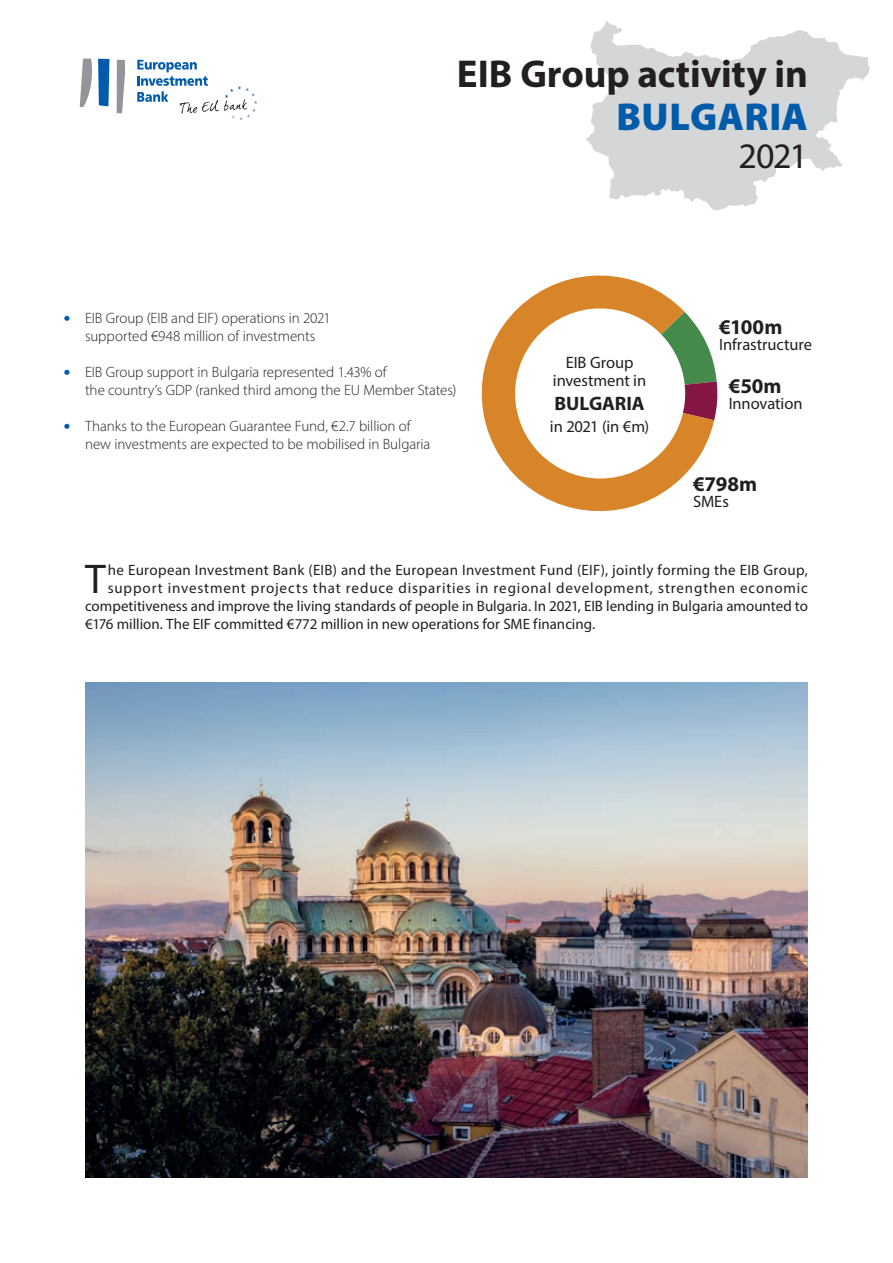
<style>
.page{position:relative;width:893px;height:1263px;background:#fff}
.page>*{position:absolute;margin:0;border:0;box-sizing:border-box;transform-origin:0 0}
._01_TEXTE_COURANT-LE{font:41.7px "Myriad Pro";color:#231f20}
.t1{font:700 39px "Myriad Pro";letter-spacing:-.005em;color:#231f20}
.t2{font:900 39px "Myriad Pro";letter-spacing:.01em;color:#015bab}
.t3{font:36px "Myriad Pro";color:#231f20}
.SOMME_GRAPH{font:700 21px "Myriad Pro";color:#231f20}
.TEXTE_INTERIEUR_GRAP{font:700 19.5px "Myriad Pro";letter-spacing:-.01em;color:#231f20}
.TEXTE_INTERIEUR_GRAP-2{font:16.5px/18px "Myriad Pro";letter-spacing:-.005em;color:#231f20;text-align:center}
.TEXTE_GRAPH{font:16.5px "Myriad Pro";letter-spacing:-.005em;color:#231f20}
.t4{font:300 15px/18px "Myriad Pro";letter-spacing:-.005em;color:#231f20}
._01_TEXTE_COURANT-LE-2{font:15px "Myriad Pro";letter-spacing:.015em;color:#231f20}
._01_TEXTE_COURANT-LE-3{font:15px "Myriad Pro";letter-spacing:.055em;color:#231f20}
.s1{font-weight:900;font-size:18px;color:#015bab}
</style>
<div class="page">
<svg style="left:586px;top:21px;width:284px;height:190px;fill:#d5d6d8"></svg>
<svg style="left:80px;top:59px;width:12px;height:48px"></svg>
<svg style="left:98px;top:59px;width:11px;height:47px"></svg>
<svg style="left:117px;top:60px;width:8px;height:53px"></svg>
<svg style="left:137px;top:60px;width:120px;height:60px"></svg>
<img style="left:85px;top:683px;width:723px;height:495px">
<svg style="left:714px;top:365px;width:4px;height:55px"></svg>
<svg style="left:481px;top:275px;width:233px;height:237px;fill:#d88529"></svg>
<div style="left:515px;top:308px;width:170px;height:170px;background:#fff;border-radius:50%"></div>
<h2 class="t1" style="left:457px;top:48px;width:352px">EIB Group activity in</h2>
<h2 class="t2" style="left:616px;top:91px;width:193px">BULGARIA</h2>
<h3 class="t3" style="left:739px;top:133px;width:71px">2021</h3>
<p class="t4" style="left:64px;top:309px;width:269px;text-align:center"><span class="s1">•</span> EIB Group (EIB and EIF) operations in 2021 supported €948 million of investments</p>
<p class="t4" style="left:85px;top:363px;width:373px;text-indent:-21px"><span class="s1">•</span> EIB Group support in Bulgaria represented 1.43% of<br>the country’s GDP (ranked third among the EU Member States)</p>
<p class="t4" style="left:85px;top:417px;width:347px;text-indent:-21px"><span class="s1">•</span> Thanks to the European Guarantee Fund, €2.7 billion of new investments are expected to be mobilised in Bulgaria</p>
<p class="TEXTE_INTERIEUR_GRAP-2" style="left:553px;top:353px;width:95px">EIB Group investment in</p>
<p class="TEXTE_INTERIEUR_GRAP" style="left:554px;top:390px;width:92px">BULGARIA</p>
<p class="TEXTE_INTERIEUR_GRAP-2" style="left:550px;top:417px;width:101px">in 2021 (in €m)</p>
<p class="SOMME_GRAPH" style="left:719px;top:313px;width:65px">€100m</p>
<p class="TEXTE_GRAPH" style="left:719px;top:335px;width:94px">Infrastructure</p>
<p class="SOMME_GRAPH" style="left:729px;top:372px;width:54px">€50m</p>
<p class="TEXTE_GRAPH" style="left:729px;top:393px;width:75px">Innovation</p>
<p class="SOMME_GRAPH" style="left:693px;top:470px;width:66px">€798m</p>
<p class="TEXTE_GRAPH" style="left:693px;top:492px;width:37px">SMEs</p>
<p class="_01_TEXTE_COURANT-LE" style="left:85px;top:553px;width:22px">T</p>
<p class="_01_TEXTE_COURANT-LE-2" style="left:108px;top:561px;width:701px">he European Investment Bank (EIB) and the European Investment Fund (EIF), jointly forming the EIB Group,</p>
<p class="_01_TEXTE_COURANT-LE-3" style="left:108px;top:579px;width:701px">support investment projects that reduce disparities in regional development, strengthen economic</p>
<p class="_01_TEXTE_COURANT-LE-2" style="left:85px;top:597px;width:724px">competitiveness and improve the living standards of people in Bulgaria. In 2021, EIB lending in Bulgaria amounted to</p>
<p class="_01_TEXTE_COURANT-LE-2" style="left:85px;top:615px;width:512px">€176 million. The EIF committed €772 million in new operations for SME financing.</p>
</div>
